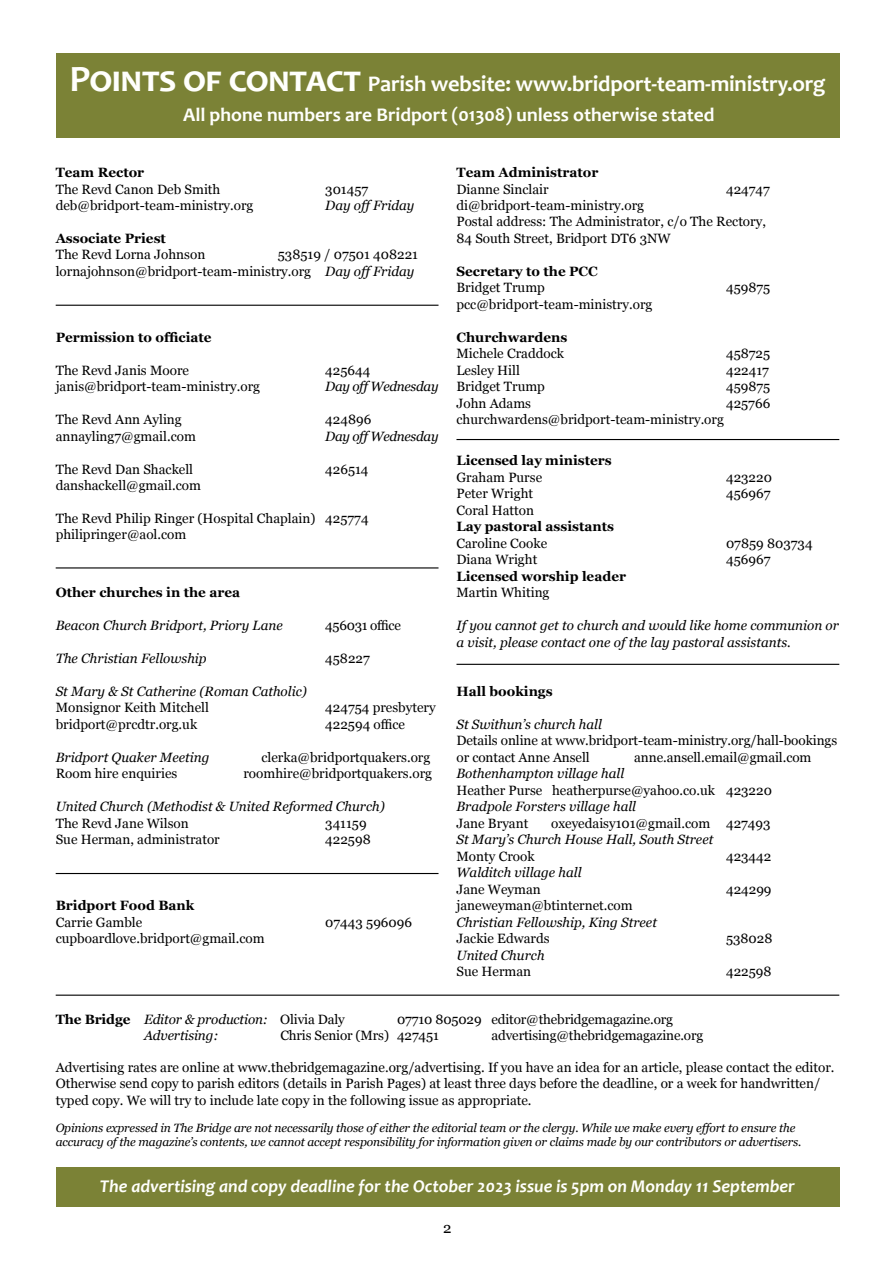
<style>
.page{position:relative;width:893px;height:1263px;background:#fff}
.page>*{position:absolute;margin:0;border:0;box-sizing:border-box;transform-origin:0 0}
.t1{font:700 22.5px "Candara";letter-spacing:-.01em;color:#fffffc}
.t2{font:700 19.5px "Candara";color:#fffffc}
.t3{font:italic 700 18px "Candara";color:#fffffc}
.t4{font:15px "Georgia";color:#000}
.t5{font:13.5px/16.5px "Georgia";color:#000}
.t6{font:italic 13.5px/16.5px "Georgia";color:#000}
.t7{font:700 13.5px "Georgia";color:#000}
.t8{font:italic 13.5px "Georgia";letter-spacing:-.02em;color:#000}
.t9{font:13.5px "Georgia";letter-spacing:-.02em;color:#000}
.t10{font:italic 12px/14.4px "Georgia";letter-spacing:-.01em;color:#000}
.s1{font-size:37.5px}
.s2{font-style:italic}
.s3{font-weight:700;font-style:normal}
.s4{font-style:normal}
</style>
<div class="page">
<div style="left:56px;top:54px;width:783px;height:84px;background:#7b8236"></div>
<hr style="left:56px;top:305px;width:382px;height:1px;background:#000">
<hr style="left:56px;top:567px;width:382px;height:1px;background:#000">
<div style="left:56px;top:1167px;width:783px;height:39px;background:#7b8236"></div>
<hr style="left:456px;top:439px;width:383px;height:1px;background:#000">
<hr style="left:56px;top:873px;width:382px;height:1px;background:#000">
<hr style="left:456px;top:664px;width:383px;height:1px;background:#000">
<hr style="left:56px;top:994px;width:783px;height:2px;background:#000">
<h1 class="t1" style="left:69px;top:70px;width:758px"><span class="s1">Points of contact</span> Parish website: www.bridport-team-ministry.org</h1>
<h2 class="t2" style="left:183px;top:103px;width:533px">All phone numbers are Bridport (01308) unless otherwise stated</h2>
<p class="t7" style="left:56px;top:162px;width:90px">Team Rector</p>
<p class="t5" style="left:56px;top:180px;width:166px">The Revd Canon Deb Smith</p>
<p class="t5" style="left:325px;top:180px;width:45px">301457</p>
<p class="t5" style="left:56px;top:197px;width:199px">deb@bridport-team-ministry.org</p>
<p class="t6" style="left:325px;top:197px;width:91px">Day off Friday</p>
<p class="t7" style="left:56px;top:228px;width:112px">Associate Priest</p>
<p class="t5" style="left:56px;top:246px;width:151px">The Revd Lorna Johnson</p>
<p class="t5" style="left:56px;top:246px;width:364px;text-align:right">538519 / 07501 408221 lornajohnson@bridport-team-ministry.org <span class="s2">Day off Friday</span></p>
<p class="t7" style="left:56px;top:327px;width:157px">Permission to officiate</p>
<p class="t5" style="left:56px;top:361px;width:135px">The Revd Janis Moore</p>
<p class="t5" style="left:325px;top:361px;width:47px">425644</p>
<p class="t5" style="left:56px;top:378px;width:206px">janis@bridport-team-ministry.org</p>
<p class="t8" style="left:325px;top:377px;width:115px">Day offWednesday</p>
<p class="t5" style="left:56px;top:411px;width:128px">The Revd Ann Ayling</p>
<p class="t5" style="left:325px;top:411px;width:48px">424896</p>
<p class="t5" style="left:56px;top:427px;width:142px">annayling7@gmail.com</p>
<p class="t8" style="left:325px;top:426px;width:115px">Day offWednesday</p>
<p class="t5" style="left:56px;top:460px;width:139px">The Revd Dan Shackell</p>
<p class="t5" style="left:325px;top:460px;width:45px">426514</p>
<p class="t5" style="left:56px;top:477px;width:147px">danshackell@gmail.com</p>
<p class="t5" style="left:56px;top:509px;width:314px">The Revd Philip Ringer (Hospital Chaplain) 425774 philipringer@aol.com</p>
<p class="t7" style="left:56px;top:582px;width:186px">Other churches in the area</p>
<p class="t6" style="left:56px;top:617px;width:229px">Beacon Church Bridport, Priory Lane</p>
<p class="t9" style="left:325px;top:615px;width:77px">456031 office</p>
<p class="t6" style="left:56px;top:649px;width:153px">The Christian Fellowship</p>
<p class="t5" style="left:325px;top:649px;width:46px">458227</p>
<p class="t6" style="left:56px;top:682px;width:253px">St Mary &amp; St Catherine (Roman Catholic)</p>
<p class="t5" style="left:56px;top:699px;width:155px">Monsignor Keith Mitchell</p>
<p class="t5" style="left:325px;top:699px;width:112px">424754 presbytery</p>
<p class="t5" style="left:56px;top:715px;width:143px">bridport@prcdtr.org.uk</p>
<p class="t5" style="left:325px;top:715px;width:81px">422594 office</p>
<p class="t6" style="left:56px;top:748px;width:155px">Bridport Quaker Meeting</p>
<p class="t5" style="left:261px;top:748px;width:170px">clerka@bridportquakers.org</p>
<p class="t5" style="left:56px;top:765px;width:123px">Room hire enquiries</p>
<p class="t5" style="left:243px;top:765px;width:190px">roomhire@bridportquakers.org</p>
<p class="t6" style="left:56px;top:798px;width:331px">United Church (Methodist &amp; United Reformed Church)</p>
<p class="t5" style="left:56px;top:814px;width:135px">The Revd Jane Wilson</p>
<p class="t5" style="left:325px;top:814px;width:43px">341159</p>
<p class="t5" style="left:56px;top:831px;width:166px">Sue Herman, administrator</p>
<p class="t5" style="left:325px;top:831px;width:47px">422598</p>
<p class="t7" style="left:56px;top:895px;width:140px">Bridport Food Bank</p>
<p class="t5" style="left:56px;top:913px;width:88px">Carrie Gamble</p>
<p class="t5" style="left:325px;top:913px;width:88px">07443 596096</p>
<p class="t5" style="left:56px;top:930px;width:211px">cupboardlove.bridport@gmail.com</p>
<p class="t7" style="left:456px;top:162px;width:143px">Team Administrator</p>
<p class="t5" style="left:456px;top:180px;width:94px">Dianne Sinclair</p>
<p class="t5" style="left:726px;top:180px;width:45px">424747</p>
<p class="t5" style="left:456px;top:197px;width:311px">di@bridport-team-ministry.org<br>Postal address: The Administrator, c/o The Rectory,<br>84 South Street, Bridport DT6 3NW</p>
<p class="t7" style="left:456px;top:261px;width:143px">Secretary to the PCC</p>
<p class="t5" style="left:456px;top:279px;width:90px">Bridget Trump</p>
<p class="t5" style="left:726px;top:279px;width:46px">459875</p>
<p class="t5" style="left:456px;top:295px;width:197px">pcc@bridport-team-ministry.org</p>
<p class="t7" style="left:456px;top:327px;width:112px">Churchwardens</p>
<p class="t5" style="left:456px;top:345px;width:109px">Michele Craddock</p>
<p class="t5" style="left:726px;top:345px;width:46px">458725</p>
<p class="t5" style="left:456px;top:361px;width:65px">Lesley Hill</p>
<p class="t5" style="left:726px;top:361px;width:44px">422417</p>
<p class="t5" style="left:456px;top:378px;width:90px">Bridget Trump</p>
<p class="t5" style="left:726px;top:378px;width:46px">459875</p>
<p class="t5" style="left:456px;top:394px;width:76px">John Adams</p>
<p class="t5" style="left:726px;top:394px;width:46px">425766</p>
<p class="t5" style="left:456px;top:411px;width:269px">churchwardens@bridport-team-ministry.org</p>
<p class="t7" style="left:456px;top:450px;width:157px">Licensed lay ministers</p>
<p class="t5" style="left:456px;top:468px;width:87px">Graham Purse</p>
<p class="t5" style="left:726px;top:468px;width:47px">423220</p>
<p class="t5" style="left:456px;top:485px;width:78px">Peter Wright</p>
<p class="t5" style="left:726px;top:485px;width:46px">456967</p>
<p class="t5" style="left:456px;top:501px;width:79px">Coral Hatton</p>
<p class="t7" style="left:456px;top:516px;width:159px">Lay pastoral assistants</p>
<p class="t5" style="left:456px;top:534px;width:92px">Caroline Cooke</p>
<p class="t5" style="left:726px;top:534px;width:88px">07859 803734</p>
<p class="t5" style="left:456px;top:551px;width:82px">Diana Wright</p>
<p class="t5" style="left:726px;top:551px;width:46px">456967</p>
<p class="t7" style="left:456px;top:566px;width:171px">Licensed worship leader</p>
<p class="t5" style="left:456px;top:584px;width:94px">Martin Whiting</p>
<p class="t6" style="left:456px;top:617px;width:384px">If you cannot get to church and would like home communion or a visit, please contact one of the lay pastoral assistants.</p>
<p class="t7" style="left:456px;top:681px;width:98px">Hall bookings</p>
<p class="t6" style="left:456px;top:715px;width:147px">St Swithun’s church hall</p>
<p class="t5" style="left:456px;top:732px;width:382px">Details online at www.bridport-team-ministry.org/hall-bookings or contact Anne Ansell</p>
<p class="t5" style="left:634px;top:748px;width:179px">anne.ansell.email@gmail.com</p>
<p class="t6" style="left:456px;top:765px;width:169px">Bothenhampton village hall</p>
<p class="t5" style="left:456px;top:781px;width:317px">Heather Purse heatherpurse@yahoo.co.uk 423220</p>
<p class="t6" style="left:456px;top:798px;width:181px">Bradpole Forsters village hall</p>
<p class="t5" style="left:456px;top:814px;width:73px">Jane Bryant</p>
<p class="t5" style="left:551px;top:814px;width:221px">oxeyedaisy101@gmail.com 427493</p>
<p class="t6" style="left:456px;top:831px;width:258px">St Mary’s Church House Hall, South Street</p>
<p class="t5" style="left:456px;top:847px;width:80px">Monty Crook</p>
<p class="t5" style="left:726px;top:847px;width:47px">423442</p>
<p class="t6" style="left:456px;top:864px;width:127px">Walditch village hall</p>
<p class="t5" style="left:456px;top:880px;width:86px">Jane Weyman</p>
<p class="t5" style="left:726px;top:880px;width:47px">424299</p>
<p class="t5" style="left:456px;top:897px;width:178px">janeweyman@btinternet.com</p>
<p class="t6" style="left:456px;top:913px;width:202px">Christian Fellowship, King Street</p>
<p class="t5" style="left:456px;top:929px;width:95px">Jackie Edwards</p>
<p class="t5" style="left:726px;top:929px;width:48px">538028</p>
<p class="t6" style="left:456px;top:946px;width:90px">United Church</p>
<p class="t5" style="left:456px;top:962px;width:76px">Sue Herman</p>
<p class="t5" style="left:726px;top:962px;width:47px">422598</p>
<p class="t6" style="left:56px;top:1010px;width:291px"><span class="s3">The Bridge</span> Editor &amp; production: <span class="s4">Olivia Daly</span></p>
<p class="t5" style="left:397px;top:1010px;width:277px">07710 805029 editor@thebridgemagazine.org</p>
<p class="t6" style="left:144px;top:1026px;width:76px">Advertising:</p>
<p class="t5" style="left:280px;top:1026px;width:160px">Chris Senior (Mrs) 427451</p>
<p class="t5" style="left:491px;top:1026px;width:213px">advertising@thebridgemagazine.org</p>
<p class="t5" style="left:56px;top:1059px;width:780px">Advertising rates are online at www.thebridgemagazine.org/advertising. If you have an idea for an article, please contact the editor.<br>Otherwise send copy to parish editors (details in Parish Pages) at least three days before the deadline, or a week for handwritten/ typed copy. We will try to include late copy in the following issue as appropriate.</p>
<p class="t10" style="left:56px;top:1120px;width:747px">Opinions expressed in The Bridge are not necessarily those of either the editorial team or the clergy. While we make every effort to ensure the accuracy of the magazine’s contents, we cannot accept responsibility for information given or claims made by our contributors or advertisers.</p>
<h3 class="t3" style="left:100px;top:1175px;width:696px">The advertising and copy deadline for the October 2023 issue is 5pm on Monday 11 September</h3>
<p class="t4" style="left:443px;top:1217px;width:10px">2</p>
</div>
